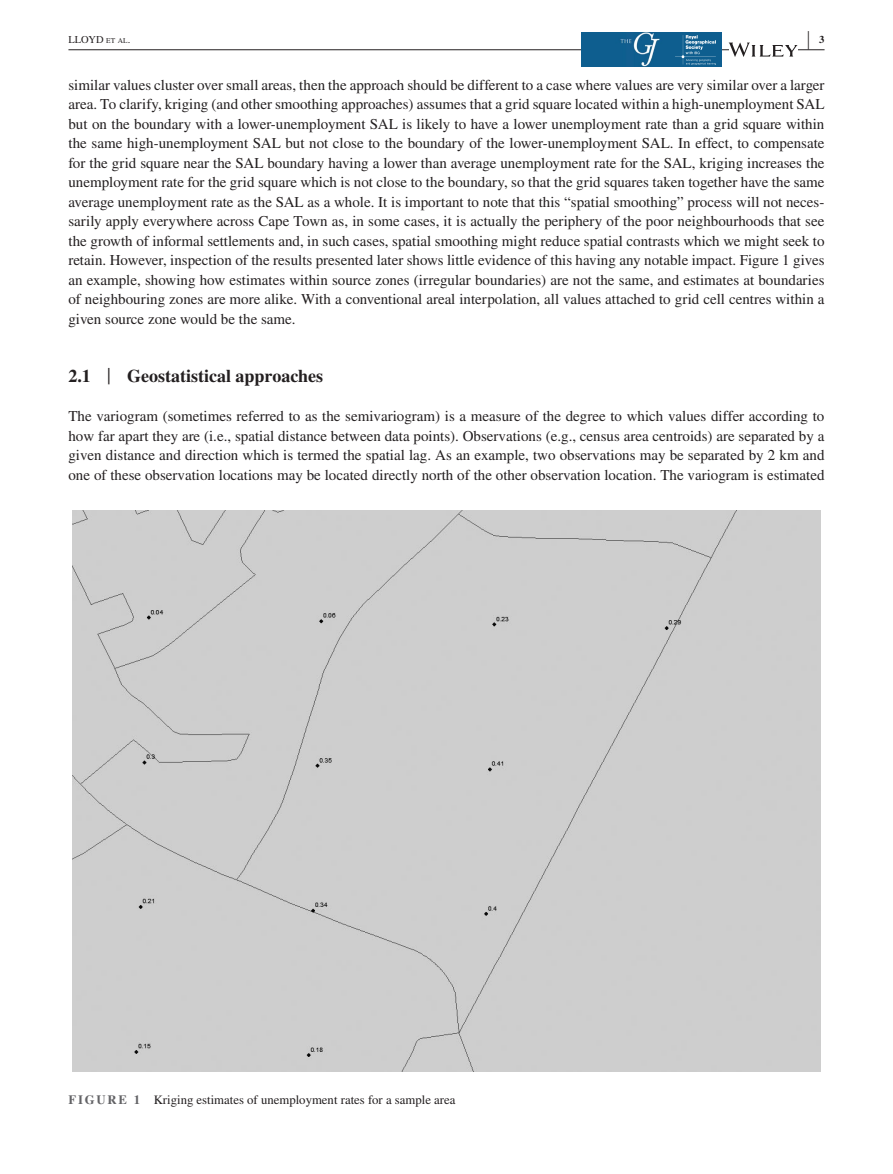
<style>
.page{position:relative;width:893px;height:1174px;background:#fff}
.page>*{position:absolute;margin:0;border:0;box-sizing:border-box;transform-origin:0 0}
.t1{font:700 25.95px "STIX";color:#231f20;scale:.36 1}
.t2{font:700 18px "STIX";color:#231f20}
.t3{font:15px/19.5px "STIX";color:#231f20;text-align:justify}
.t4{font:12.75px "STIX";color:#231f20}
.t5{font:10.5px "STIX";color:#231f20}
.t6{font:700 10.5px "STIX";color:#231f20}
.s1{font-size:7.35px}
.s2{font-weight:400;font-size:23.7px}
.s3{font-weight:700;color:#636366}
</style>
<div class="page">
<hr style="left:68px;top:49px;width:756px;height:1px;background:#231f20">
<img style="left:581px;top:33px;width:140px;height:34px">
<img style="left:675px;top:35px;width:40px;height:30px">
<svg style="left:729px;top:43px;width:68px;height:14px"></svg>
<div style="left:72px;top:510px;width:749px;height:561px;background:#cecece"></div>
<h1 class="t1" style="left:807px;top:25px;width:7px">|</h1>
<p class="t5" style="left:68px;top:32px;width:63px">LLOYD <span class="s1">et al</span>.</p>
<p class="t6" style="left:819px;top:33px;width:7px">3</p>
<p class="t3" style="left:68px;top:76px;width:758px">similar values cluster over small areas, then the approach should be different to a case where values are very similar over a larger area. To clarify, kriging (and other smoothing approaches) assumes that a grid square located within a high-unemployment SAL but on the boundary with a lower-unemployment SAL is likely to have a lower unemployment rate than a grid square within the same high-unemployment SAL but not close to the boundary of the lower-unemployment SAL. In effect, to compensate for the grid square near the SAL boundary having a lower than average unemployment rate for the SAL, kriging increases the unemployment rate for the grid square which is not close to the boundary, so that the grid squares taken together have the same average unemployment rate as the SAL as a whole. It is important to note that this “spatial smoothing” process will not neces&shy;sarily apply everywhere across Cape Town as, in some cases, it is actually the periphery of the poor neighbourhoods that see the growth of informal settlements and, in such cases, spatial smoothing might reduce spatial contrasts which we might seek to retain. However, inspection of the results presented later shows little evidence of this having any notable impact. Figure 1 gives an example, showing how estimates within source zones (irregular boundaries) are not the same, and estimates at boundaries of neighbouring zones are more alike. With a conventional areal interpolation, all values attached to grid cell centres within a given source zone would be the same.</p>
<p class="t2" style="left:68px;top:365px;width:256px">2.1 <span class="s2">|</span> Geostatistical approaches</p>
<p class="t3" style="left:68px;top:407px;width:758px">The variogram (sometimes referred to as the semivariogram) is a measure of the degree to which values differ according to how far apart they are (i.e., spatial distance between data points). Observations (e.g., census area centroids) are separated by a given distance and direction which is termed the spatial lag. As an example, two observations may be separated by 2 km and one of these observation locations may be located directly north of the other observation location. The variogram is estimated</p>
<p class="t4" style="left:68px;top:1091px;width:388px"><span class="s3">FIGURE 1</span> Kriging estimates of unemployment rates for a sample area</p>
</div>
